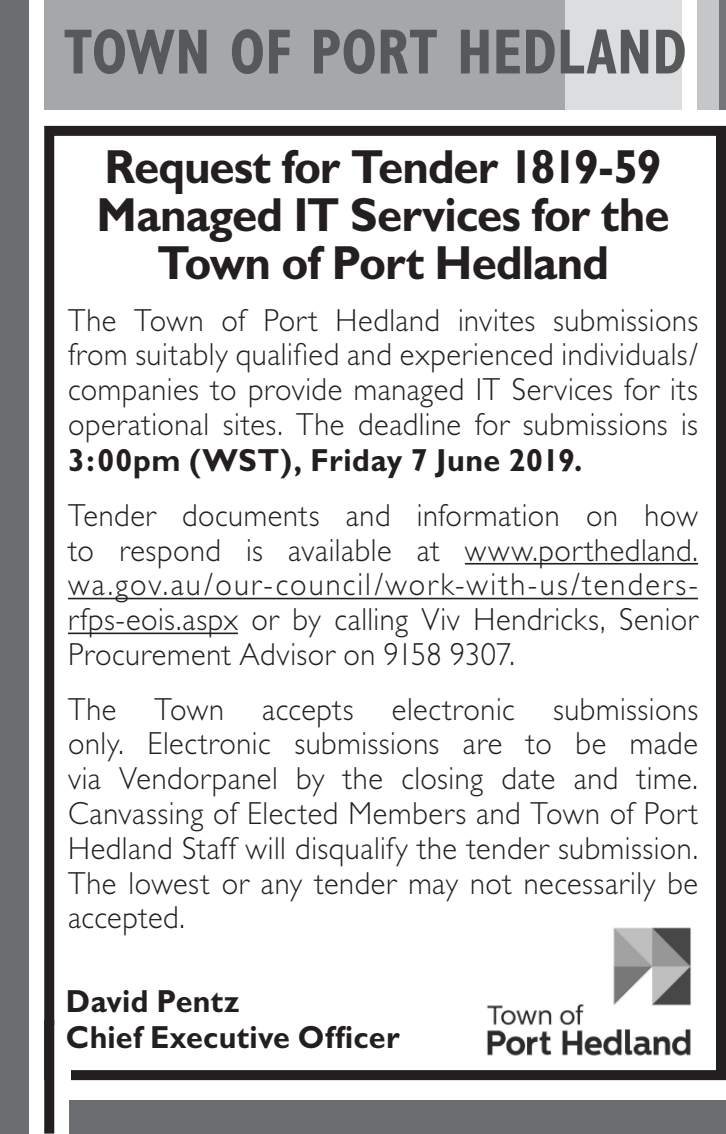
<style>
.page{position:relative;width:726px;height:1134px;background:#fff}
.page>*{position:absolute;margin:0;border:0;box-sizing:border-box;transform-origin:0 0}
.t1{font:700 condensed 64px "Gill Sans";color:#57585a;scale:.9 1}
.t2{font:700 48px/48px "Gill Sans";letter-spacing:-.025em;color:#231f20;text-align:center;scale:.95 1}
.t3{font:300 32px/34.8px "Gill Sans";letter-spacing:.02em;color:#231f20;text-align:justify;scale:.95 1}
.t4{font:700 32px/36px "Gill Sans";letter-spacing:.01em;color:#231f20;scale:.95 1}
</style>
<div class="page">
<div style="left:0;top:0;width:28px;height:1134px;background:#6c6d70"></div>
<div style="left:44px;top:126px;width:682px;height:954px;border:10px solid #231f20"></div>
<div style="left:54px;top:1025px;width:17px;height:108px;background:#fff"></div>
<div style="left:69px;top:1100px;width:657px;height:34px;background:#6c6d70"></div>
<div style="left:44px;top:0;width:636px;height:109px;background:#a6a7ab"></div>
<div style="left:697px;top:0;width:29px;height:109px;background:#c5c6c8"></div>
<div style="left:565px;top:0;width:116px;height:109px;background:#dcdddf"></div>
<div style="left:719px;top:0;width:7px;height:109px;background:#747578"></div>
<div style="left:44px;top:1020px;width:10px;height:113px;background:#231f20"></div>
<hr style="left:465px;top:563px;width:233px;height:1px;background:#231f20">
<hr style="left:68px;top:598px;width:630px;height:1px;background:#231f20">
<hr style="left:68px;top:632px;width:170px;height:2px;background:#231f20">
<img style="left:486px;top:927px;width:205px;height:129px">
<h1 class="t1" style="left:64px;top:14px;width:694px">TOWN OF PORT HEDLAND</h1>
<h2 class="t2" style="left:96px;top:143px;width:604px">Request for Tender 1819-59<br>Managed IT Services for the<br>Town of Port Hedland</h2>
<p class="t3" style="left:68px;top:303px;width:664px">The Town of Port Hedland invites submissions from suitably qualified and experienced individuals/ companies to provide managed IT Services for its operational sites. The deadline for submissions is</p>
<p class="t4" style="left:68px;top:442px;width:543px">3:00pm (WST), Friday 7 June 2019.</p>
<p class="t3" style="left:68px;top:498px;width:664px">Tender documents and information on how to respond is available at www.porthedland. wa.gov.au/our-council/work-with-us/tenders&shy;rfps-eois.aspx or by calling Viv Hendricks, Senior Procurement Advisor on 9158 9307.</p>
<p class="t3" style="left:68px;top:692px;width:664px">The Town accepts electronic submissions only. Electronic submissions are to be made via Vendorpanel by the closing date and time.<br>Canvassing of Elected Members and Town of Port Hedland Staff will disqualify the tender submission.<br>The lowest or any tender may not necessarily be accepted.</p>
<p class="t4" style="left:66px;top:983px;width:353px">David Pentz<br>Chief Executive Officer</p>
</div>
